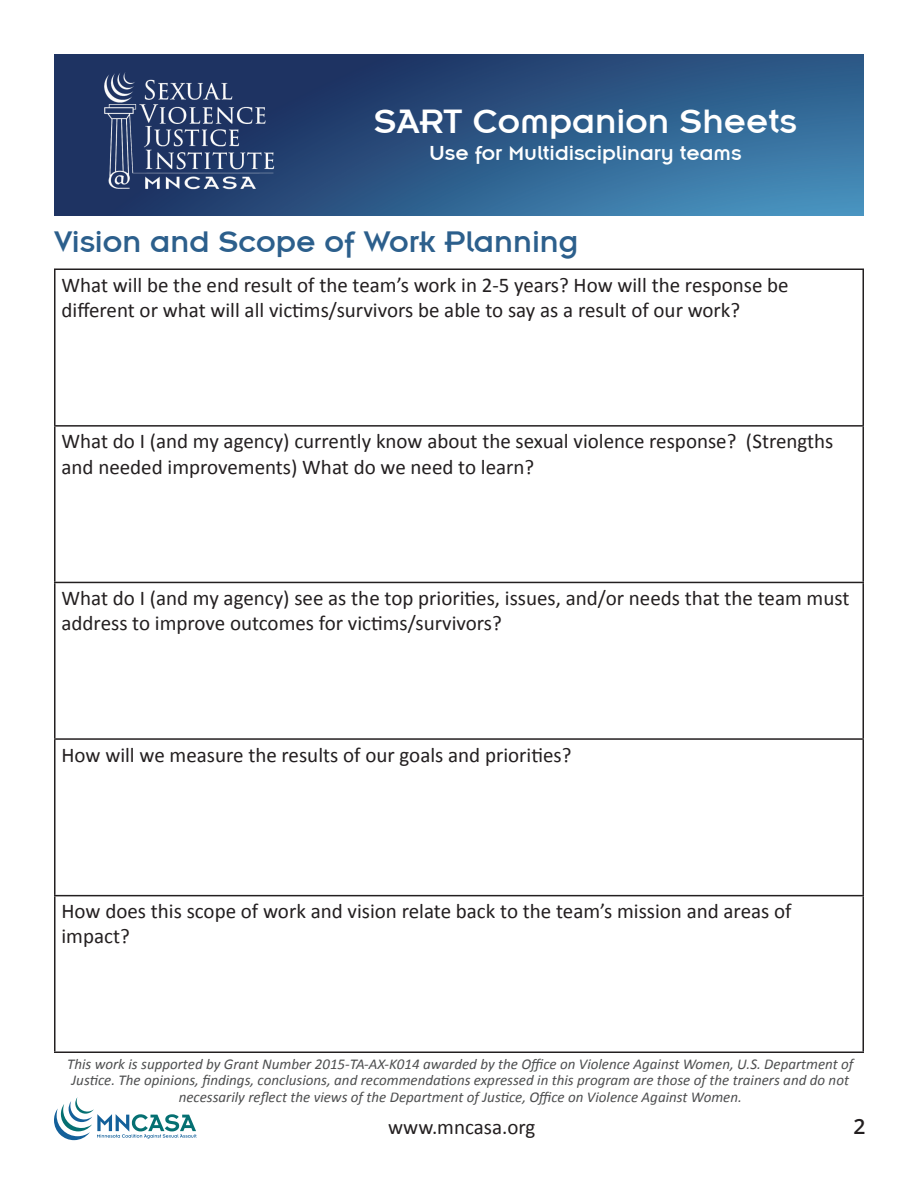
<style>
.page{position:relative;width:918px;height:1188px;background:#fff}
.page>*{position:absolute;margin:0;border:0;box-sizing:border-box;transform-origin:0 0}
.t1{font:37.5px "Insignia";color:#fff}
.t2{font:33px "Insignia";color:#2c5f8c}
.t3{font:22.5px "Insignia";color:#fff}
.t4{font:21px/25.2px "Calibri";color:#231f20}
.t5{font:600 21px "Open Sans";color:#231f20}
.t6{font:italic 15px/16.5px "Calibri";color:#4d4e4f;text-align:center}
</style>
<div class="page">
<svg style="left:54px;top:1097px;width:143px;height:43px"></svg>
<img style="left:54px;top:54px;width:810px;height:162px">
<img style="left:72px;top:62px;width:216px;height:154px">
<hr style="left:54px;top:268px;width:810px;height:2px;background:#231f20">
<hr style="left:54px;top:270px;width:2px;height:155px;background:#231f20">
<hr style="left:862px;top:270px;width:2px;height:155px;background:#231f20">
<hr style="left:54px;top:425px;width:810px;height:2px;background:#231f20">
<hr style="left:54px;top:427px;width:2px;height:155px;background:#231f20">
<hr style="left:862px;top:427px;width:2px;height:155px;background:#231f20">
<hr style="left:54px;top:582px;width:810px;height:1px;background:#231f20">
<hr style="left:54px;top:583px;width:2px;height:155px;background:#231f20">
<hr style="left:862px;top:583px;width:2px;height:155px;background:#231f20">
<hr style="left:54px;top:738px;width:810px;height:2px;background:#231f20">
<hr style="left:54px;top:740px;width:2px;height:155px;background:#231f20">
<hr style="left:862px;top:740px;width:2px;height:155px;background:#231f20">
<hr style="left:54px;top:895px;width:810px;height:1px;background:#231f20">
<hr style="left:54px;top:896px;width:2px;height:156px;background:#231f20">
<hr style="left:862px;top:896px;width:2px;height:156px;background:#231f20">
<hr style="left:54px;top:1052px;width:810px;height:1px;background:#231f20">
<p class="t1" style="left:374px;top:102px;width:425px">SART Companion Sheets</p>
<p class="t3" style="left:429px;top:142px;width:314px">Use for Multidisciplinary teams</p>
<p class="t2" style="left:54px;top:225px;width:526px">Vision and Scope of Work Planning</p>
<p class="t4" style="left:62px;top:272px;width:729px">What will be the end result of the team’s work in 2-5 years? How will the response be different or what will all victims/survivors be able to say as a result of our work?</p>
<p class="t4" style="left:62px;top:428px;width:773px">What do I (and my agency) currently know about the sexual violence response? (Strengths and needed improvements) What do we need to learn?</p>
<p class="t4" style="left:62px;top:585px;width:789px">What do I (and my agency) see as the top priorities, issues, and/or needs that the team must address to improve outcomes for victims/survivors?</p>
<p class="t4" style="left:62px;top:741px;width:512px">How will we measure the results of our goals and priorities?</p>
<p class="t4" style="left:62px;top:898px;width:732px">How does this scope of work and vision relate back to the team’s mission and areas of impact?</p>
<p class="t6" style="left:67px;top:1055px;width:788px">This work is supported by Grant Number 2015-TA-AX-K014 awarded by the Office on Violence Against Women, U.S. Department of<br>Justice. The opinions, findings, conclusions, and recommendations expressed in this program are those of the trainers and do not necessarily reflect the views of the Department of Justice, Office on Violence Against Women.</p>
<p class="t4" style="left:388px;top:1114px;width:149px">www.mncasa.org</p>
<p class="t5" style="left:854px;top:1112px;width:13px">2</p>
</div>
